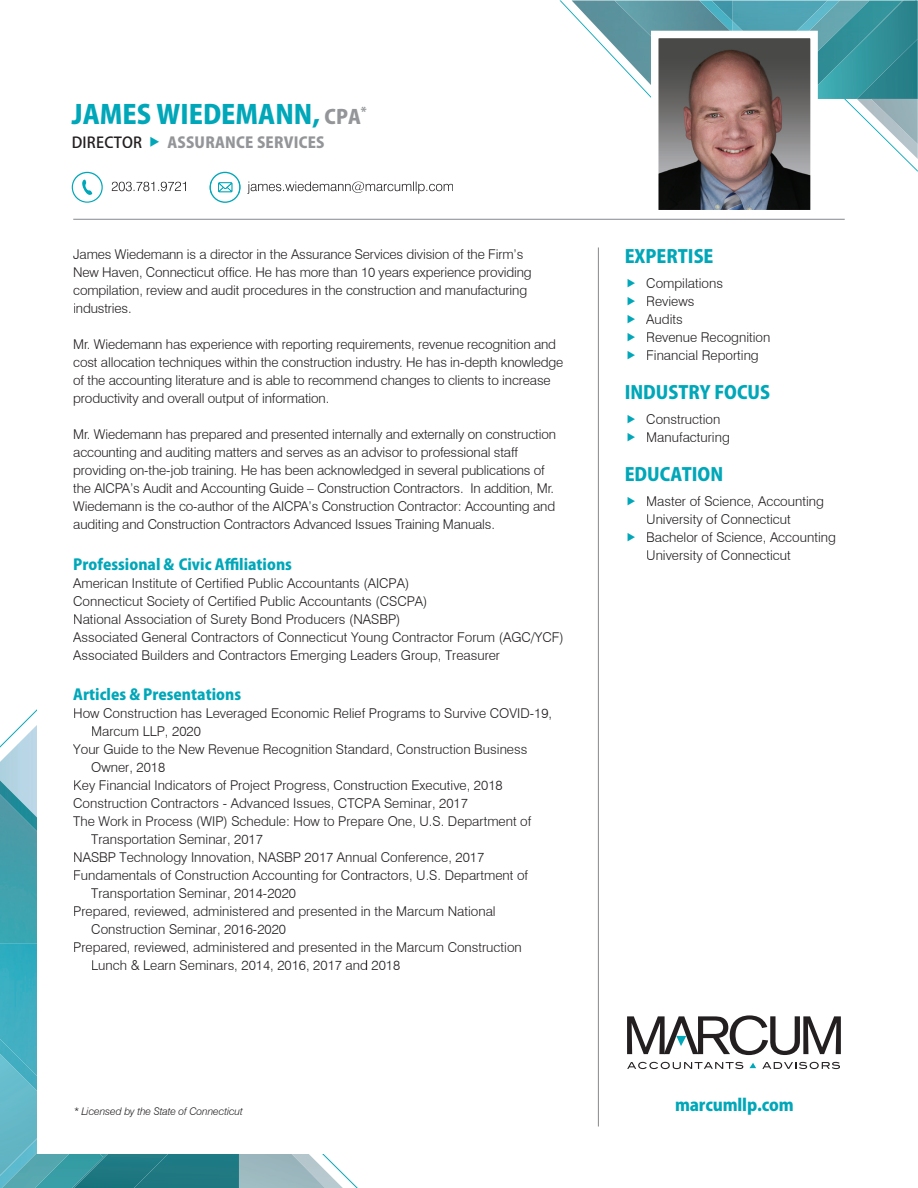
<style>
.page{position:relative;width:918px;height:1188px;background:#fff}
.page>*{position:absolute;margin:0;border:0;box-sizing:border-box;transform-origin:0 0}
.t1{font:800 25.95px "Koz Go Pro";color:#00a7b9}
.t2{font:800 18px "Koz Go Pro";color:#00a7b9}
.t3{font:800 16.5px "Koz Go Pro";letter-spacing:-.01em;color:#00a7b9}
.t4{font:800 15px "Koz Go Pro";color:#00a7b9}
.t5{font:800 15px "Koz Go Pro";letter-spacing:.015em;color:#939598}
.t6{font:300 13.5px/18px "Swiss 721 BT";color:#231f20}
.t7{font:italic 300 10.5px "Swiss 721 BT";letter-spacing:-.01em;color:#231f20}
.s1{font-size:19.5px;color:#939598}
.s2{font-weight:500;color:#231f20}
.s3{color:#00a7b9}
</style>
<div class="page">
<svg style="left:22px;top:709px;width:15px;height:15px"></svg>
<svg style="left:325px;top:1155px;width:33px;height:33px"></svg>
<img style="left:169px;top:1154px;width:156px;height:34px">
<img style="left:239px;top:1153px;width:1px;height:35px">
<img style="left:238px;top:1153px;width:1px;height:35px">
<img style="left:38px;top:1154px;width:34px;height:34px">
<div style="left:0;top:1091px;width:37px;height:47px;background:#65b8c8"></div>
<img style="left:0;top:1138px;width:38px;height:50px">
<img style="left:0;top:724px;width:37px;height:56px">
<svg style="left:72px;top:1154px;width:97px;height:34px;background:#237f88"></svg>
<img style="left:0;top:832px;width:37px;height:207px">
<img style="left:0;top:1039px;width:37px;height:52px">
<img style="left:0;top:780px;width:37px;height:52px">
<svg style="left:560px;top:0;width:358px;height:172px"></svg>
<img style="left:615px;top:0;width:84px;height:40px">
<img style="left:699px;top:0;width:141px;height:34px">
<hr style="left:73px;top:219px;width:772px;height:1px;background:#939598">
<svg style="left:627px;top:1062px;width:116px;height:7px"></svg>
<svg style="left:762px;top:1062px;width:78px;height:7px"></svg>
<svg style="left:627px;top:1015px;width:214px;height:40px"></svg>
<svg style="left:750px;top:1063px;width:6px;height:5px"></svg>
<hr style="left:598px;top:247px;width:1px;height:879px;background:#939598">
<img style="left:660px;top:40px;width:149px;height:168px">
<div style="left:651px;top:31px;width:167px;height:186px;border:8px solid #fff"></div>
<svg style="left:72px;top:172px;width:31px;height:31px"></svg>
<svg style="left:112px;top:172px;width:341px;height:31px"></svg>
<h1 class="t1" style="left:72px;top:97px;width:297px">JAMES WIEDEMANN, <span class="s1">CPA</span><sup>*</sup></h1>
<p class="t5" style="left:72px;top:132px;width:254px"><span class="s2">DIRECTOR</span> <span class="s3">◆</span> ASSURANCE SERVICES</p>
<p class="t6" style="left:73px;top:245px;width:460px">James Wiedemann is a director in the Assurance Services division of the Firm’s New Haven, Connecticut office. He has more than 10 years experience providing compilation, review and audit procedures in the construction and manufacturing industries.</p>
<p class="t6" style="left:73px;top:335px;width:492px">Mr. Wiedemann has experience with reporting requirements, revenue recognition and cost allocation techniques within the construction industry. He has in-depth knowledge of the accounting literature and is able to recommend changes to clients to increase productivity and overall output of information.</p>
<p class="t6" style="left:73px;top:425px;width:484px">Mr. Wiedemann has prepared and presented internally and externally on construction accounting and auditing matters and serves as an advisor to professional staff providing on-the-job training. He has been acknowledged in several publications of the AICPA’s Audit and Accounting Guide – Construction Contractors. In addition, Mr.<br>Wiedemann is the co-author of the AICPA’s Construction Contractor: Accounting and auditing and Construction Contractors Advanced Issues Training Manuals.</p>
<p class="t4" style="left:73px;top:554px;width:220px">Professional &amp; Civic Affiliations</p>
<p class="t6" style="left:73px;top:574px;width:492px">American Institute of Certified Public Accountants (AICPA)<br>Connecticut Society of Certified Public Accountants (CSCPA)<br>National Association of Surety Bond Producers (NASBP)<br>Associated General Contractors of Connecticut Young Contractor Forum (AGC/YCF)<br>Associated Builders and Contractors Emerging Leaders Group, Treasurer</p>
<p class="t4" style="left:73px;top:685px;width:169px">Articles &amp; Presentations</p>
<p class="t6" style="left:73px;top:704px;width:480px">How Construction has Leveraged Economic Relief Programs to Survive COVID-19,</p>
<p class="t6" style="left:91px;top:722px;width:111px">Marcum LLP, 2020</p>
<p class="t6" style="left:73px;top:740px;width:456px">Your Guide to the New Revenue Recognition Standard, Construction Business</p>
<p class="t6" style="left:91px;top:758px;width:76px">Owner, 2018</p>
<p class="t6" style="left:73px;top:776px;width:431px">Key Financial Indicators of Project Progress, Construction Executive, 2018</p>
<p class="t6" style="left:73px;top:794px;width:396px">Construction Contractors - Advanced Issues, CTCPA Seminar, 2017</p>
<p class="t6" style="left:73px;top:812px;width:460px">The Work in Process (WIP) Schedule: How to Prepare One, U.S. Department of</p>
<p class="t6" style="left:91px;top:830px;width:173px">Transportation Seminar, 2017</p>
<p class="t6" style="left:73px;top:848px;width:413px">NASBP Technology Innovation, NASBP 2017 Annual Conference, 2017</p>
<p class="t6" style="left:73px;top:866px;width:456px">Fundamentals of Construction Accounting for Contractors, U.S. Department of</p>
<p class="t6" style="left:91px;top:884px;width:206px">Transportation Seminar, 2014-2020</p>
<p class="t6" style="left:73px;top:902px;width:424px">Prepared, reviewed, administered and presented in the Marcum National</p>
<p class="t6" style="left:91px;top:920px;width:196px">Construction Seminar, 2016-2020</p>
<p class="t6" style="left:73px;top:938px;width:450px">Prepared, reviewed, administered and presented in the Marcum Construction</p>
<p class="t6" style="left:91px;top:956px;width:311px">Lunch &amp; Learn Seminars, 2014, 2016, 2017 and 2018</p>
<h2 class="t2" style="left:625px;top:245px;width:90px">EXPERTISE</h2>
<p class="t6" style="left:646px;top:274px;width:126px">Compilations<br>Reviews<br>Audits<br>Revenue Recognition<br>Financial Reporting</p>
<h2 class="t2" style="left:625px;top:381px;width:147px">INDUSTRY FOCUS</h2>
<p class="t6" style="left:646px;top:410px;width:85px">Construction<br>Manufacturing</p>
<h2 class="t2" style="left:625px;top:463px;width:100px">EDUCATION</h2>
<p class="t6" style="left:646px;top:492px;width:191px">Master of Science, Accounting<br>University of Connecticut<br>Bachelor of Science, Accounting<br>University of Connecticut</p>
<p class="t7" style="left:74px;top:1105px;width:171px">* Licensed by the State of Connecticut</p>
<p class="t3" style="left:675px;top:1094px;width:120px">marcumllp.com</p>
</div>
